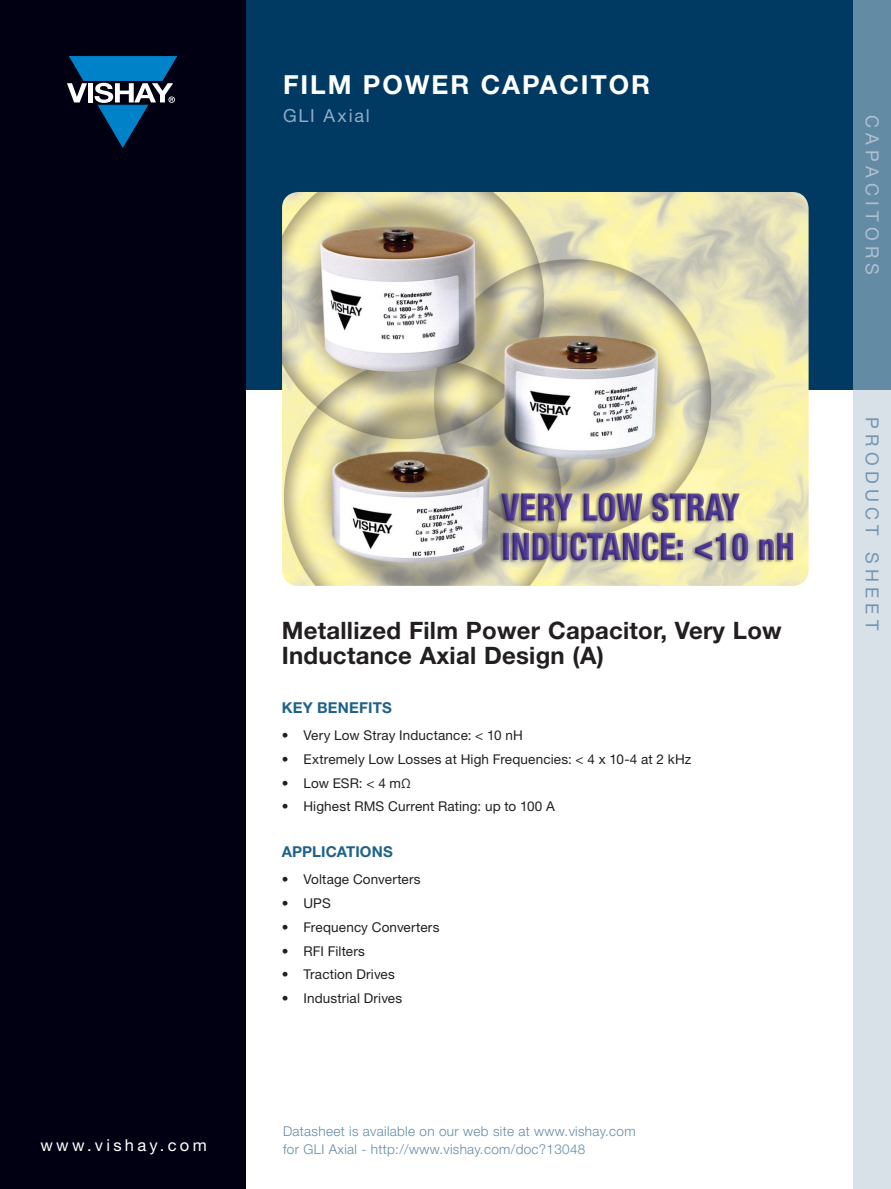
<style>
.page{position:relative;width:891px;height:1189px;background:#fff}
.page>*{position:absolute;margin:0;border:0;box-sizing:border-box;transform-origin:0 0}
.t1{font:700 26.25px "Helvetica Neue LT Std";letter-spacing:.075em;color:#fff}
.t2{font:700 24px/25.5px "Helvetica Neue LT Std";letter-spacing:.01em;color:#231f20}
.t3{font:18px "Helvetica Neue LT Std";letter-spacing:.295em;color:#7496b5}
.t4{font:18px "Helvetica Neue LT Std";color:#aec0d0}
.t5{font:18px "Helvetica Neue LT Std";letter-spacing:.1em;color:#91abc5}
.t6{font:16.5px "Helvetica Neue LT Std";letter-spacing:.2em;color:#fff}
.t7{font:700 15px "Helvetica Neue LT Std";letter-spacing:.01em;color:#1e628a}
.t8{font:13.5px "Helvetica Neue LT Std";letter-spacing:.01em;color:#231f20}
.t9{font:300 13.5px/18px "Helvetica Neue LT Std";letter-spacing:.025em;color:#648ba4}
</style>
<div class="page">
<div style="left:244px;top:0;width:613px;height:390px;background:#003a62"></div>
<div style="left:853px;top:390px;width:38px;height:798px;background:#d8e1e7"></div>
<div style="left:0;top:0;width:245px;height:1188px;background:#000012"></div>
<svg style="left:67px;top:56px;width:110px;height:91px"></svg>
<div style="left:853px;top:0;width:38px;height:390px;background:#648ba4"></div>
<img style="left:282px;top:192px;width:526px;height:393px;border-radius:16px">
<h1 class="t1" style="left:283px;top:69px;width:368px">FILM POWER CAPACITOR</h1>
<h3 class="t5" style="left:283px;top:104px;width:88px">GLI Axial</h3>
<p class="t6" style="left:40px;top:1134px;width:168px">www.vishay.com</p>
<h2 class="t2" style="left:282px;top:616px;width:501px">Metallized Film Power Capacitor, Very Low<br>Inductance Axial Design (A)</h2>
<p class="t7" style="left:282px;top:698px;width:77px">Key Benefit</p>
<p class="t7" style="left:382px;top:698px;width:11px">s</p>
<p class="t8" style="left:282px;top:727px;width:240px">• Very Low Stray Inductance: &lt; 10 nH</p>
<p class="t8" style="left:282px;top:750px;width:411px">• Extremely Low Losses at High Frequencies: &lt; 4 x 10-4 at 2 kHz</p>
<p class="t8" style="left:282px;top:774px;width:131px">• Low ESR: &lt; 4 mΩ</p>
<p class="t8" style="left:282px;top:798px;width:275px">• H ighest RMS Current Rating: up to 100 A</p>
<p class="t7" style="left:282px;top:842px;width:101px">APPLICATIONS</p>
<p class="t8" style="left:282px;top:870px;width:140px">• Voltage Converters</p>
<p class="t8" style="left:282px;top:894px;width:51px">• U PS</p>
<p class="t8" style="left:282px;top:918px;width:159px">• Frequency Converters</p>
<p class="t8" style="left:282px;top:942px;width:85px">• RFI Filters</p>
<p class="t8" style="left:282px;top:966px;width:115px">• Traction Drives</p>
<p class="t8" style="left:282px;top:990px;width:122px">• Industrial Drives</p>
<p class="t9" style="left:283px;top:1121px;width:354px">Datasheet is available on our web site at www.vishay.com for GLI Axial - http://www.vishay.com/doc?13048</p>
<h3 class="t4" style="left:883px;top:115px;width:161px;rotate:90deg">CAPACITORS</h3>
<h3 class="t3" style="left:883px;top:417px;width:214px;rotate:90deg">Product Sheet</h3>
</div>
